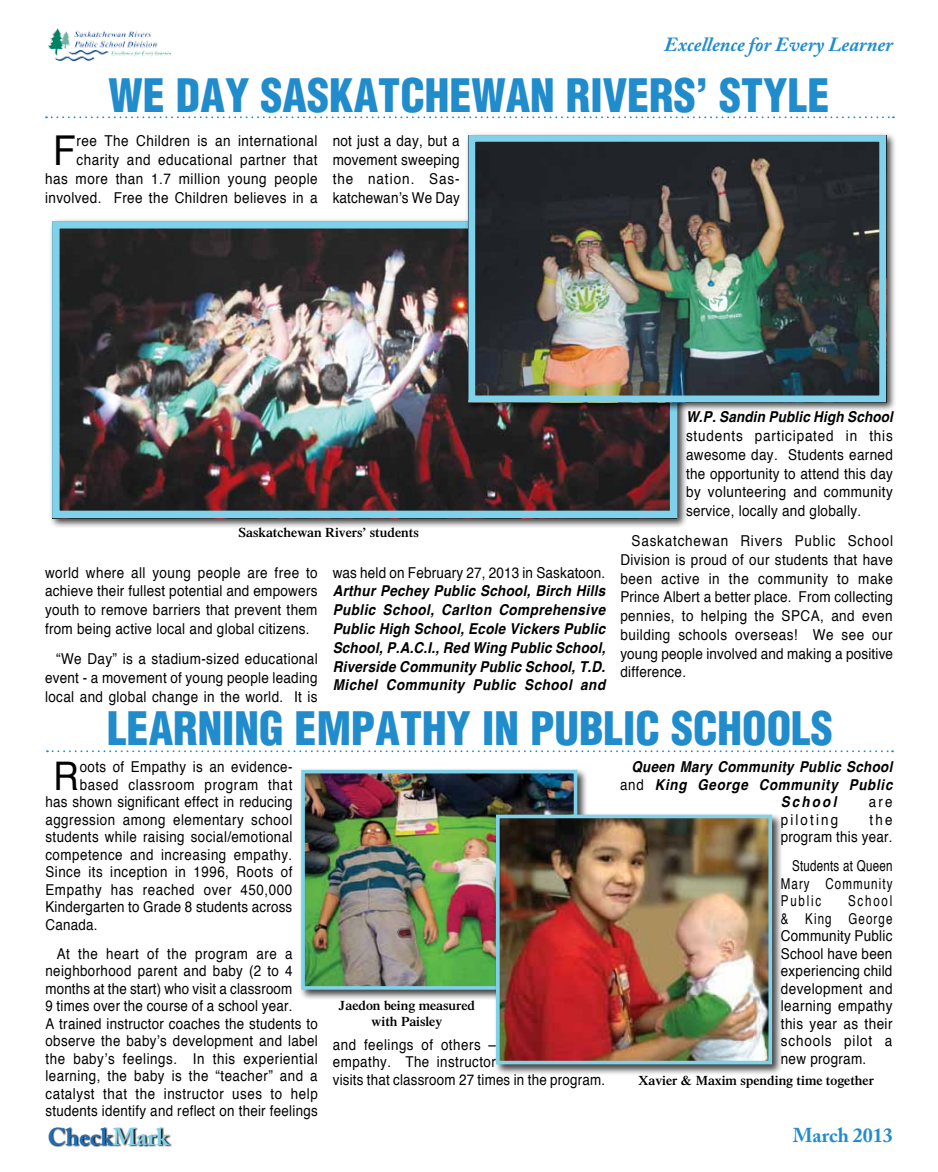
<style>
.page{position:relative;width:938px;height:1172px;background:#fff}
.page>*{position:absolute;margin:0;border:0;box-sizing:border-box;transform-origin:0 0}
.t1{font:900 condensed 45px "Helvetica";color:#218ccc}
.t2{font:41.12px "Helvetica";color:#000;scale:.9 1}
.t3{font:39.38px "Helvetica";color:#000;scale:.89 1}
.t4{font:700 23.88px "Adobe Caslon Pro";color:#1e6eb7}
.t5{font:italic 700 20px "Adobe Caslon Pro";color:#218ccc}
.t6{font:700 20px "Adobe Caslon Pro";color:#218ccc}
.t7{font:15px/18.8px "Helvetica";letter-spacing:.03em;color:#000;text-align:justify;scale:.9 1}
.t8{font:15px/17.5px "Helvetica";letter-spacing:.03em;color:#000;scale:.89 1}
.t9{font:italic 700 15px/18.8px "Helvetica";letter-spacing:.025em;color:#000;text-align:justify;scale:.9 1}
.t10{font:15px/17.5px "Helvetica";letter-spacing:.03em;color:#000;text-align:justify;scale:.77 1}
.t11{font:15px "Helvetica";letter-spacing:.01em;color:#000;scale:.9 1}
.t12{font:italic 700 15px "Helvetica";letter-spacing:.025em;color:#000;scale:.89 1}
.t13{font:italic 700 15px "Helvetica";letter-spacing:.055em;color:#000;scale:.89 1}
.t14{font:15px "Helvetica";letter-spacing:.05em;color:#000;scale:.89 1}
.t15{font:15px "Helvetica";letter-spacing:.16em;color:#000;scale:.89 1}
.t16{font:600 13.38px/16.1px "Times";color:#000;text-align:center}
.s1{color:#7fd2e9}
.s2{font-weight:400;font-style:normal}
</style>
<div class="page">
<svg style="left:46px;top:116px;width:848px;height:2px"></svg>
<div style="left:49px;top:218px;width:638px;height:310px;background:#000;opacity:.75"></div>
<img style="left:60px;top:229px;width:609px;height:281px">
<div style="left:52px;top:221px;width:625px;height:297px;border:7px solid #7fd2e9"></div>
<svg style="left:49px;top:1127px;width:123px;height:20px"></svg>
<div style="left:299px;top:767px;width:290px;height:234px;background:#000;opacity:.75"></div>
<img style="left:306px;top:775px;width:266px;height:209px">
<div style="left:301px;top:770px;width:276px;height:219px;border:4px solid #7fd2e9"></div>
<svg style="left:47px;top:750px;width:846px;height:2px"></svg>
<img style="left:49px;top:28px;width:122px;height:32px">
<div style="left:493px;top:812px;width:290px;height:263px;background:#000;opacity:.75"></div>
<img style="left:501px;top:819px;width:266px;height:240px">
<div style="left:496px;top:814px;width:276px;height:250px;border:4px solid #7fd2e9"></div>
<div style="left:465px;top:132px;width:431px;height:281px;background:#000;opacity:.75"></div>
<img style="left:476px;top:143px;width:402px;height:251px">
<div style="left:468px;top:135px;width:418px;height:267px;border:7px solid #7fd2e9"></div>
<h3 class="t5" style="left:664px;top:32px;width:230px">Excellence for Every Learner</h3>
<h1 class="t1" style="left:109px;top:68px;width:93px">WE DAY</h1>
<h1 class="t1" style="left:260px;top:68px;width:25px">SASKATCHE</h1>
<h1 class="t1" style="left:471px;top:68px;width:356px">WAN RIVERS’ STYLE</h1>
<p class="t7" style="left:45px;top:132px;width:304px;text-align:right">ree The Children is an international charity and educational partner that<br>has more than 1.7 million young people involved. Free the Children believes in a</p>
<h2 class="t2" style="left:53px;top:119px;width:27px">F</h2>
<p class="t7" style="left:333px;top:132px;width:143px">not just a day, but a movement sweeping the nation. Sas&shy;katchewan’s We Day</p>
<p class="t16" style="left:238px;top:524px;width:182px">Saskatchewan Rivers’ students</p>
<p class="t7" style="left:45px;top:563px;width:304px">world where all young people are free to achieve their fullest potential and empowers youth to remove barriers that prevent them from being active local and global citizens.</p>
<p class="t7" style="left:45px;top:650px;width:304px;text-indent:11px">“We Day” is a stadium-sized educational event - a movement of young people leading local and global change in the world. It is</p>
<p class="t11" style="left:333px;top:561px;width:304px">was held on February 27, 2013 in Saskatoon.</p>
<p class="t9" style="left:333px;top:582px;width:304px">Arthur Pechey Public School, Birch Hills Public School, Carlton Comprehensive Public High School, Ecole Vickers Public School, P.A.C.I., Red Wing Public School, Riverside Community Public School, T.D.<br>Michel Community Public School and</p>
<p class="t9" style="left:686px;top:408px;width:231px">W.P. Sandin Public High School</p>
<p class="t7" style="left:686px;top:427px;width:231px">students participated in this awesome day. Students earned the opportunity to attend this day by volunteering and community service, locally and globally.</p>
<p class="t7" style="left:620px;top:532px;width:304px;text-indent:11px">Saskatchewan Rivers Public School Division is proud of our students that have been active in the community to make Prince Albert a better place. From collecting pennies, to helping the SPCA, and even building schools overseas! We see our young people involved and making a positive difference.</p>
<h1 class="t1" style="left:107px;top:700px;width:43px">LEARNING</h1>
<h1 class="t1" style="left:294px;top:700px;width:106px">EMPATHY</h1>
<h1 class="t1" style="left:482px;top:700px;width:214px">IN PUBLIC SCHOO</h1>
<h1 class="t1" style="left:791px;top:700px;width:41px">LS</h1>
<h3 class="t3" style="left:54px;top:745px;width:30px">R</h3>
<p class="t8" style="left:80px;top:758px;width:241px">oots of Empathy is an evidence-</p>
<p class="t14" style="left:80px;top:773px;width:240px">based classroom program that</p>
<p class="t8" style="left:45px;top:793px;width:279px">has shown significant effect in reducing</p>
<p class="t8" style="left:45px;top:811px;width:279px">aggression among elementary school</p>
<p class="t8" style="left:45px;top:828px;width:279px">students while raising social/emotional</p>
<p class="t8" style="left:45px;top:846px;width:279px">competence and increasing empathy.</p>
<p class="t8" style="left:45px;top:863px;width:279px">Since its inception in 1996, Roots of</p>
<p class="t8" style="left:45px;top:881px;width:279px">Empathy has reached over 450,000</p>
<p class="t8" style="left:45px;top:898px;width:279px">Kindergarten to Grade 8 students across</p>
<p class="t8" style="left:45px;top:916px;width:60px">Canada.</p>
<p class="t8" style="left:45px;top:945px;width:307px;text-indent:11px">At the heart of the program are a neighborhood parent and baby (2 to 4 months at the start) who visit a classroom<br>9 times over the course of a school year.<br>A trained instructor coaches the students to observe the baby’s development and label the baby’s feelings. In this experiential learning, the baby is the “teacher” and a catalyst that the instructor uses to help students identify and reflect on their feelings</p>
<h3 class="t4" style="left:48px;top:1122px;width:122px">Check<span class="s1">Mark</span></h3>
<p class="t16" style="left:338px;top:997px;width:138px">Jaedon being measured with Paisley</p>
<p class="t8" style="left:333px;top:1036px;width:307px">and feelings of others –<br>empathy. The instructor<br>visits that classroom 27 times in the program.</p>
<p class="t12" style="left:631px;top:754px;width:295px">Queen Mary Community Public School</p>
<p class="t13" style="left:620px;top:772px;width:307px"><span class="s2">and</span> King George Community Public</p>
<p class="t12" style="left:781px;top:789px;width:64px">School</p>
<p class="t8" style="left:868px;top:793px;width:28px">are</p>
<p class="t15" style="left:781px;top:808px;width:66px">piloting</p>
<p class="t8" style="left:781px;top:811px;width:127px;text-align:right">the<br>program this year.</p>
<p class="t10" style="left:781px;top:857px;width:146px;text-indent:11px">Students at Queen Mary Community Public</p>
<p class="t10" style="left:781px;top:892px;width:146px;text-indent:67px">School &amp; King George Community Public School have been experiencing child development and learning empathy this year as their schools pilot a new program.</p>
<p class="t16" style="left:638px;top:1071px;width:237px">Xavier &amp; Maxim spending time together</p>
<h3 class="t6" style="left:792px;top:1123px;width:102px">March 2013</h3>
</div>
